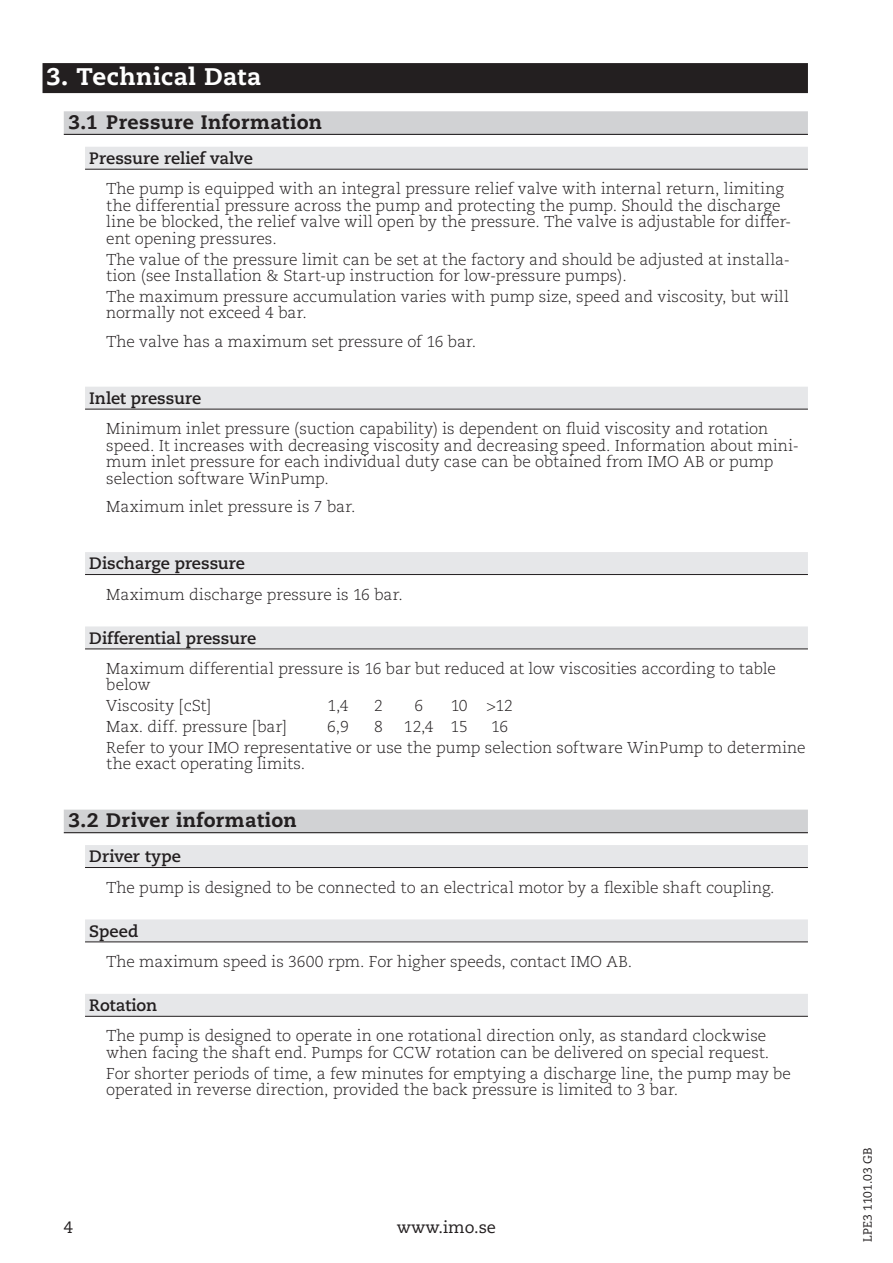
<style>
.page{position:relative;width:893px;height:1263px;background:#fff}
.page>*{position:absolute;margin:0;border:0;box-sizing:border-box;transform-origin:0 0}
.Heading_1{font:800 24px "Caecilia";letter-spacing:.02em;color:#fff}
.Subhead_1{font:800 19.5px "Caecilia";letter-spacing:.015em;color:#231f20}
.MultiTabell-text-hea{font:700 16.5px "Caecilia";letter-spacing:-.005em;color:#231f20}
.t1{font:16.5px "Caecilia";color:#231f20}
.Normal_-_tabell_indr{font:300 15.75px/16.5px "Caecilia";color:#231f20}
.t2{font:12px "Caecilia";letter-spacing:.01em;color:#231f20}
</style>
<div class="page">
<div style="left:43px;top:63px;width:765px;height:30px;background:#231f20"></div>
<div style="left:64px;top:111px;width:744px;height:23px;background:#d1d2d4"></div>
<hr style="left:64px;top:134px;width:744px;height:1px;background:#231f20">
<div style="left:85px;top:147px;width:723px;height:22px;background:#e6e7e9"></div>
<hr style="left:85px;top:169px;width:723px;height:1px;background:#231f20">
<div style="left:85px;top:387px;width:723px;height:22px;background:#e6e7e9"></div>
<hr style="left:85px;top:409px;width:723px;height:1px;background:#231f20">
<div style="left:85px;top:552px;width:723px;height:23px;background:#e6e7e9"></div>
<hr style="left:85px;top:574px;width:723px;height:1px;background:#231f20">
<div style="left:85px;top:626px;width:723px;height:23px;background:#e6e7e9"></div>
<hr style="left:85px;top:648px;width:723px;height:1px;background:#231f20">
<div style="left:64px;top:810px;width:744px;height:22px;background:#d1d2d4"></div>
<hr style="left:64px;top:832px;width:744px;height:1px;background:#231f20">
<div style="left:85px;top:845px;width:723px;height:22px;background:#e6e7e9"></div>
<hr style="left:85px;top:867px;width:723px;height:1px;background:#231f20">
<div style="left:85px;top:919px;width:723px;height:23px;background:#e6e7e9"></div>
<hr style="left:85px;top:941px;width:723px;height:1px;background:#231f20">
<div style="left:85px;top:994px;width:723px;height:22px;background:#e6e7e9"></div>
<hr style="left:85px;top:1016px;width:723px;height:1px;background:#231f20">
<p class="Heading_1" style="left:47px;top:62px;width:216px">3. Technical Data</p>
<p class="Subhead_1" style="left:69px;top:110px;width:255px">3.1 Pressure Information</p>
<p class="MultiTabell-text-hea" style="left:89px;top:148px;width:165px">Pressure relief valve</p>
<p class="Normal_-_tabell_indr" style="left:106px;top:181px;width:686px">The pump is equipped with an integral pressure relief valve with internal return, limiting the differential pressure across the pump and protecting the pump. Should the discharge line be blocked, the relief valve will open by the pressure. The valve is adjustable for differ&shy;ent opening pressures.</p>
<p class="Normal_-_tabell_indr" style="left:106px;top:251px;width:685px">The value of the pressure limit can be set at the factory and should be adjusted at installa&shy;tion (see Installation &amp; Start-up instruction for low-pressure pumps).</p>
<p class="Normal_-_tabell_indr" style="left:106px;top:288px;width:684px">The maximum pressure accumulation varies with pump size, speed and viscosity, but will normally not exceed 4 bar.</p>
<p class="Normal_-_tabell_indr" style="left:106px;top:333px;width:371px">The valve has a maximum set pressure of 16 bar.</p>
<p class="MultiTabell-text-hea" style="left:89px;top:388px;width:113px">Inlet pressure</p>
<p class="Normal_-_tabell_indr" style="left:106px;top:421px;width:694px">Minimum inlet pressure (suction capability) is dependent on fluid viscosity and rotation speed. It increases with decreasing viscosity and decreasing speed. Information about mini&shy;mum inlet pressure for each individual duty case can be obtained from IMO AB or pump selection software WinPump.</p>
<p class="Normal_-_tabell_indr" style="left:106px;top:499px;width:251px">Maximum inlet pressure is 7 bar.</p>
<p class="MultiTabell-text-hea" style="left:89px;top:554px;width:157px">Discharge pressure</p>
<p class="Normal_-_tabell_indr" style="left:106px;top:586px;width:298px">Maximum discharge pressure is 16 bar.</p>
<p class="MultiTabell-text-hea" style="left:89px;top:628px;width:168px">Differential pressure</p>
<p class="Normal_-_tabell_indr" style="left:106px;top:661px;width:671px">Maximum differential pressure is 16 bar but reduced at low viscosities according to table below</p>
<p class="Normal_-_tabell_indr" style="left:106px;top:698px;width:107px">Viscosity [cSt]</p>
<p class="Normal_-_tabell_indr" style="left:328px;top:698px;width:22px">1,4</p>
<p class="Normal_-_tabell_indr" style="left:374px;top:698px;width:10px">2</p>
<p class="Normal_-_tabell_indr" style="left:414px;top:698px;width:10px">6</p>
<p class="Normal_-_tabell_indr" style="left:451px;top:698px;width:64px">10 &gt;12</p>
<p class="Normal_-_tabell_indr" style="left:106px;top:719px;width:182px">Max. diff. pressure [bar]</p>
<p class="Normal_-_tabell_indr" style="left:327px;top:719px;width:23px">6,9</p>
<p class="Normal_-_tabell_indr" style="left:374px;top:719px;width:10px">8</p>
<p class="Normal_-_tabell_indr" style="left:404px;top:719px;width:65px">12,4 15</p>
<p class="Normal_-_tabell_indr" style="left:491px;top:719px;width:18px">16</p>
<p class="Normal_-_tabell_indr" style="left:106px;top:739px;width:701px">Refer to your IMO representative or use the pump selection software WinPump to determine the exact operating limits.</p>
<p class="Subhead_1" style="left:69px;top:808px;width:230px">3.2 Driver information</p>
<p class="MultiTabell-text-hea" style="left:89px;top:847px;width:93px">Driver type</p>
<p class="Normal_-_tabell_indr" style="left:106px;top:879px;width:670px">The pump is designed to be connected to an electrical motor by a flexible shaft coupling.</p>
<p class="MultiTabell-text-hea" style="left:89px;top:921px;width:51px">Speed</p>
<p class="Normal_-_tabell_indr" style="left:106px;top:954px;width:527px">The maximum speed is 3600 rpm. For higher speeds, contact IMO AB.</p>
<p class="MultiTabell-text-hea" style="left:89px;top:995px;width:69px">Rotation</p>
<p class="Normal_-_tabell_indr" style="left:106px;top:1028px;width:664px">The pump is designed to operate in one rotational direction only, as standard clockwise when facing the shaft end. Pumps for CCW rotation can be delivered on special request.</p>
<p class="Normal_-_tabell_indr" style="left:106px;top:1065px;width:686px">For shorter periods of time, a few minutes for emptying a discharge line, the pump may be operated in reverse direction, provided the back pressure is limited to 3 bar.</p>
<p class="t1" style="left:64px;top:1217px;width:11px">4</p>
<p class="t1" style="left:397px;top:1217px;width:101px">www.imo.se</p>
<p class="t2" style="left:861px;top:1242px;width:95px;rotate:-90deg">LPE3 1101.03 GB</p>
</div>
